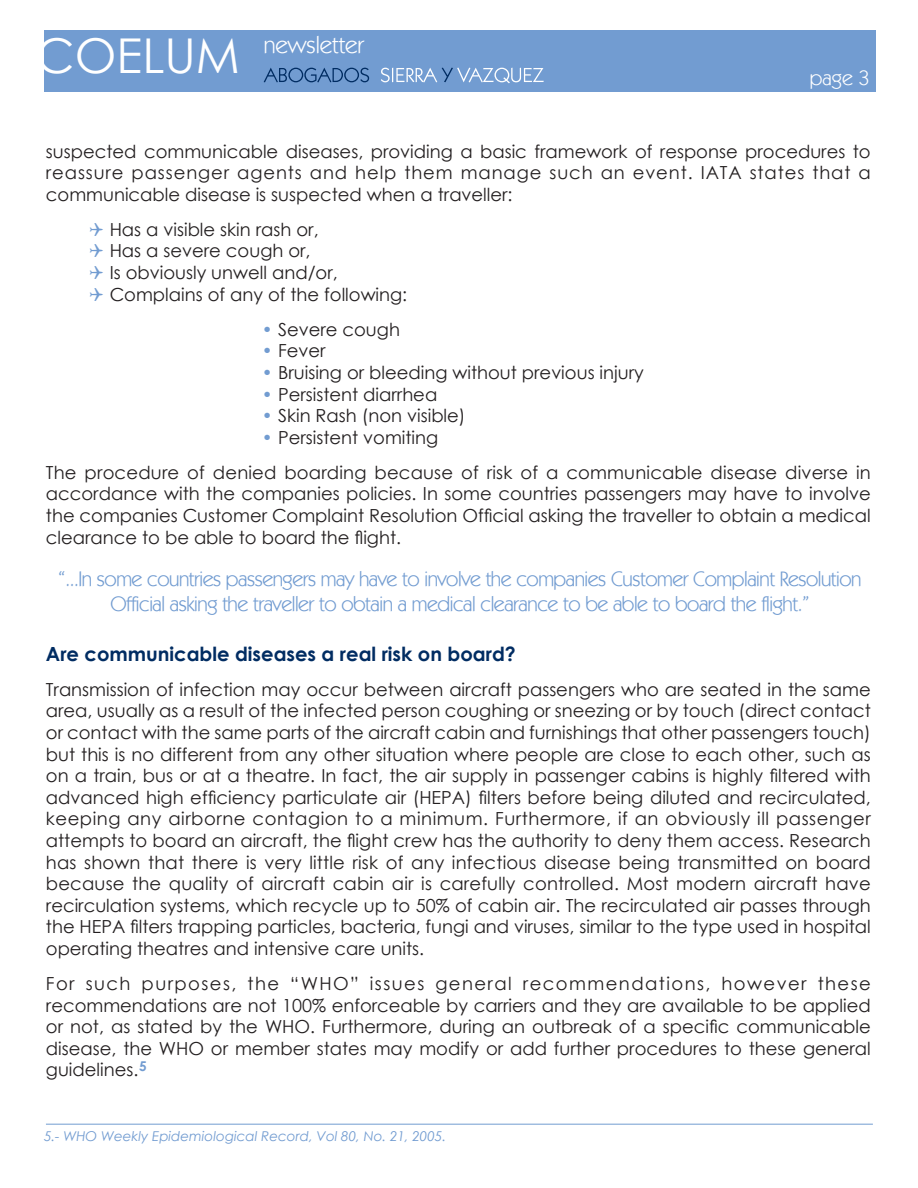
<style>
.page{position:relative;width:918px;height:1188px;background:#fff}
.page>*{position:absolute;margin:0;border:0;box-sizing:border-box;transform-origin:0 0}
.t1{font:48px "Century Gothic";color:#fff}
.t2{font:24px "Kabel IT Cby BT";color:#fff}
.t3{font:21px/25.2px "Kabel IT Cby BT";letter-spacing:-.02em;color:#729cd1;text-align:center}
.t4{font:21px "Kabel IT Cby BT";color:#fff}
.t5{font:700 19.5px "Century Gothic";color:#002c62}
.t6{font:18px/21.6px "Century Gothic";color:#231f20;text-align:justify}
.t7{font:italic 13.5px "Century Gothic";color:#729cd1}
.t8{font:700 13.5px "Century Gothic";color:#729cd1}
.s1{color:#729cd1}
</style>
<div class="page">
<div style="left:44px;top:30px;width:832px;height:61px;background:#729cd1"></div>
<svg style="left:264px;top:68px;width:105px;height:14px"></svg>
<svg style="left:381px;top:68px;width:163px;height:15px"></svg>
<hr style="left:46px;top:1124px;width:827px;height:1px;background:#729cd1">
<h1 class="t1" style="left:36px;top:22px;width:206px">COELUM</h1>
<h2 class="t2" style="left:264px;top:30px;width:102px">newsletter</h2>
<p class="t4" style="left:810px;top:64px;width:61px">page 3</p>
<p class="t6" style="left:46px;top:140px;width:826px">suspected communicable diseases, providing a basic framework of response procedures to reassure passenger agents and help them manage such an event. IATA states that a communicable disease is suspected when a traveller:</p>
<p class="t6" style="left:110px;top:218px;width:299px;text-align:left">Has a visible skin rash or,<br>Has a severe cough or,<br>Is obviously unwell and/or,<br>Complains of any of the following:</p>
<p class="t6" style="left:262px;top:318px;width:140px"><span class="s1">•</span> Severe cough</p>
<p class="t6" style="left:262px;top:340px;width:65px"><span class="s1">•</span> Fever</p>
<p class="t6" style="left:262px;top:361px;width:383px"><span class="s1">•</span> Bruising or bleeding without previous injury</p>
<p class="t6" style="left:262px;top:383px;width:177px"><span class="s1">•</span> Persistent diarrhea</p>
<p class="t6" style="left:262px;top:405px;width:205px"><span class="s1">•</span> Skin Rash (non visible)</p>
<p class="t6" style="left:46px;top:419px;width:826px;line-height:35.1px;text-indent:216px"><span class="s1">•</span> Persistent vomiting<br>The procedure of denied boarding because of risk of a communicable disease diverse in</p>
<p class="t6" style="left:46px;top:483px;width:826px">accordance with the companies policies. In some countries passengers may have to involve the companies Customer Complaint Resolution Official asking the traveller to obtain a medical clearance to be able to board the flight.</p>
<p class="t3" style="left:58px;top:566px;width:805px">“...In some countries passengers may have to involve the companies Customer Complaint Resolution<br>Official asking the traveller to obtain a medical clearance to be able to board the flight.”</p>
<p class="t5" style="left:46px;top:639px;width:471px">Are communicable diseases a real risk on board?</p>
<p class="t6" style="left:46px;top:678px;width:826px">Transmission of infection may occur between aircraft passengers who are seated in the same area, usually as a result of the infected person coughing or sneezing or by touch (direct contact or contact with the same parts of the aircraft cabin and furnishings that other passengers touch) but this is no different from any other situation where people are close to each other, such as on a train, bus or at a theatre. In fact, the air supply in passenger cabins is highly filtered with advanced high efficiency particulate air (HEPA) filters before being diluted and recirculated, keeping any airborne contagion to a minimum. Furthermore, if an obviously ill passenger attempts to board an aircraft, the flight crew has the authority to deny them access. Research has shown that there is very little risk of any infectious disease being transmitted on board because the quality of aircraft cabin air is carefully controlled. Most modern aircraft have recirculation systems, which recycle up to 50% of cabin air. The recirculated air passes through the HEPA filters trapping particles, bacteria, fungi and viruses, similar to the type used in hospital operating theatres and intensive care units.</p>
<p class="t6" style="left:46px;top:972px;width:826px">For such purposes, the “WHO” issues general recommendations, however these recommendations are not 100% enforceable by carriers and they are available to be applied or not, as stated by the WHO. Furthermore, during an outbreak of a specific communicable disease, the WHO or member states may modify or add further procedures to these general guidelines.</p>
<p class="t8" style="left:139px;top:1056px;width:9px">5</p>
<p class="t7" style="left:44px;top:1126px;width:404px">5.- WHO Weekly Epidemiological Record, Vol 80, No. 21, 2005.</p>
</div>
